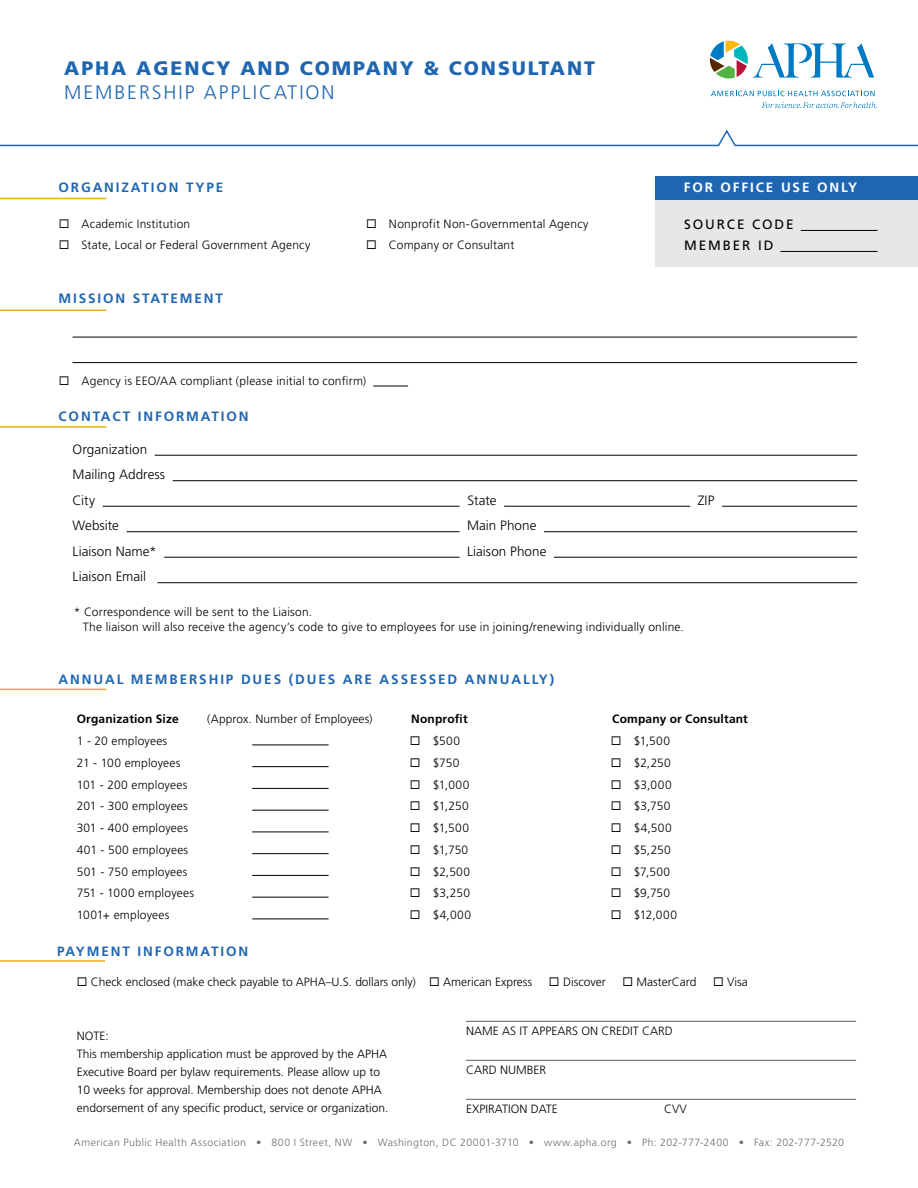
<style>
.page{position:relative;width:918px;height:1188px;background:#fff}
.page>*{position:absolute;margin:0;border:0;box-sizing:border-box;transform-origin:0 0}
.t1{font:900 19.5px "Frutiger LT Std";letter-spacing:.1em;color:#1f66b1}
.t2{font:300 19.5px "Frutiger LT Std";letter-spacing:.1em;color:#1f66b1}
.t3{font:700 13.5px "Frutiger LT Std";letter-spacing:.14em;color:#1f66b1}
.t4{font:300 13.5px/25.5px "Frutiger LT Std";color:#000}
.t5{font:13.5px/21px "Frutiger LT Std";letter-spacing:.14em;color:#000}
.t6{font:700 13.5px "Frutiger LT Std";letter-spacing:.14em;color:#fff}
.t7{font:300 12px/15px "Frutiger LT Std";letter-spacing:.01em;color:#000}
.t8{font:700 12px "Frutiger LT Std";letter-spacing:.015em;color:#000}
.t9{font:300 10.5px "Frutiger LT Std";letter-spacing:.04em;color:#6d6e71}
</style>
<div class="page">
<hr style="left:252px;top:745px;width:77px;height:1px;background:#000">
<hr style="left:252px;top:766px;width:77px;height:1px;background:#000">
<hr style="left:252px;top:788px;width:77px;height:1px;background:#000">
<hr style="left:252px;top:810px;width:77px;height:1px;background:#000">
<hr style="left:252px;top:832px;width:77px;height:1px;background:#000">
<hr style="left:252px;top:853px;width:77px;height:1px;background:#000">
<hr style="left:252px;top:875px;width:77px;height:1px;background:#000">
<hr style="left:252px;top:897px;width:77px;height:1px;background:#000">
<hr style="left:252px;top:919px;width:77px;height:1px;background:#000">
<div style="left:656px;top:198px;width:262px;height:69px;background:#e6e7e8"></div>
<div style="left:656px;top:177px;width:262px;height:23px;background:#1f66b1"></div>
<hr style="left:801px;top:230px;width:77px;height:1px;background:#000">
<hr style="left:780px;top:251px;width:98px;height:1px;background:#000">
<hr style="left:0;top:198px;width:106px;height:1px;background:#efab1f">
<hr style="left:373px;top:386px;width:35px;height:1px;background:#000">
<hr style="left:73px;top:337px;width:784px;height:1px;background:#000">
<hr style="left:73px;top:362px;width:784px;height:1px;background:#000">
<hr style="left:0;top:310px;width:106px;height:1px;background:#efab1f">
<hr style="left:155px;top:455px;width:702px;height:1px;background:#000">
<hr style="left:173px;top:480px;width:684px;height:1px;background:#000">
<hr style="left:103px;top:506px;width:357px;height:1px;background:#000">
<hr style="left:504px;top:506px;width:186px;height:1px;background:#000">
<hr style="left:722px;top:506px;width:135px;height:1px;background:#000">
<hr style="left:127px;top:531px;width:333px;height:1px;background:#000">
<hr style="left:544px;top:531px;width:313px;height:1px;background:#000">
<hr style="left:164px;top:557px;width:296px;height:1px;background:#000">
<hr style="left:554px;top:557px;width:303px;height:1px;background:#000">
<hr style="left:157px;top:582px;width:700px;height:1px;background:#000">
<hr style="left:0;top:426px;width:106px;height:2px;background:#efab1f">
<hr style="left:0;top:689px;width:106px;height:1px;background:#efab1f">
<hr style="left:0;top:960px;width:105px;height:2px;background:#efab1f">
<svg style="left:0;top:40px;width:918px;height:107px"></svg>
<svg style="left:762px;top:102px;width:115px;height:6px"></svg>
<svg style="left:711px;top:91px;width:164px;height:5px"></svg>
<svg style="left:710px;top:41px;width:164px;height:38px"></svg>
<h1 class="t1" style="left:64px;top:57px;width:532px">APHA AGENCY AND COMPANY &amp; CONSULTANT</h1>
<h1 class="t2" style="left:64px;top:81px;width:272px">MEMBERSHIP APPLICATION</h1>
<p class="t3" style="left:58px;top:179px;width:166px">ORGANIZATION TYPE</p>
<p class="t6" style="left:684px;top:179px;width:175px">FOR OFFICE USE ONLY</p>
<p class="t5" style="left:684px;top:214px;width:111px">SOURCE CODE<br>MEMBER ID</p>
<p class="t7" style="left:366px;top:216px;width:224px">◻ Nonprofit Non-Governmental Agency</p>
<p class="t7" style="left:366px;top:238px;width:150px">◻ Company or Consultant</p>
<p class="t7" style="left:59px;top:216px;width:133px">◻ Academic Institution</p>
<p class="t7" style="left:59px;top:238px;width:253px">◻ State, Local or Federal Government Agency</p>
<p class="t3" style="left:58px;top:291px;width:166px">MISSION STATEMENT</p>
<p class="t7" style="left:59px;top:373px;width:309px">◻ Agency is EEO/AA compliant (please initial to confirm)</p>
<p class="t3" style="left:58px;top:409px;width:192px">CONTACT INFORMATION</p>
<p class="t4" style="left:73px;top:437px;width:94px">Organization<br>Mailing Address<br>City</p>
<p class="t4" style="left:468px;top:488px;width:31px">State</p>
<p class="t4" style="left:698px;top:488px;width:18px">ZIP</p>
<p class="t4" style="left:73px;top:513px;width:48px">Website</p>
<p class="t4" style="left:467px;top:513px;width:71px">Main Phone</p>
<p class="t4" style="left:73px;top:539px;width:86px">Liaison Name*</p>
<p class="t4" style="left:467px;top:539px;width:81px">Liaison Phone</p>
<p class="t4" style="left:73px;top:564px;width:75px">Liaison Email</p>
<p class="t7" style="left:83px;top:605px;width:602px;text-indent:-9px">* Correspondence will be sent to the Liaison.<br>The liaison will also receive the agency’s code to give to employees for use in joining/renewing individually online.</p>
<p class="t3" style="left:58px;top:671px;width:497px">ANNUAL MEMBERSHIP DUES (DUES ARE ASSESSED ANNUALLY)</p>
<p class="t8" style="left:77px;top:712px;width:104px">Organization Size</p>
<p class="t7" style="left:207px;top:712px;width:167px">(Approx. Number of Employees)</p>
<p class="t8" style="left:411px;top:712px;width:58px">Nonprofit</p>
<p class="t8" style="left:612px;top:712px;width:137px">Company or Consultant</p>
<p class="t7" style="left:77px;top:734px;width:92px">1 - 20 employees</p>
<p class="t7" style="left:410px;top:734px;width:52px">◻ $500</p>
<p class="t7" style="left:611px;top:734px;width:61px">◻ $1,500</p>
<p class="t7" style="left:77px;top:755px;width:105px">21 - 100 employees</p>
<p class="t7" style="left:410px;top:755px;width:51px">◻ $750</p>
<p class="t7" style="left:611px;top:755px;width:62px">◻ $2,250</p>
<p class="t7" style="left:77px;top:777px;width:112px">101 - 200 employees</p>
<p class="t7" style="left:410px;top:777px;width:61px">◻ $1,000</p>
<p class="t7" style="left:611px;top:777px;width:62px">◻ $3,000</p>
<p class="t7" style="left:77px;top:799px;width:113px">201 - 300 employees</p>
<p class="t7" style="left:410px;top:799px;width:61px">◻ $1,250</p>
<p class="t7" style="left:611px;top:799px;width:61px">◻ $3,750</p>
<p class="t7" style="left:77px;top:821px;width:113px">301 - 400 employees</p>
<p class="t7" style="left:410px;top:821px;width:61px">◻ $1,500</p>
<p class="t7" style="left:611px;top:821px;width:63px">◻ $4,500</p>
<p class="t7" style="left:77px;top:842px;width:113px">401 - 500 employees</p>
<p class="t7" style="left:410px;top:842px;width:60px">◻ $1,750</p>
<p class="t7" style="left:611px;top:842px;width:62px">◻ $5,250</p>
<p class="t7" style="left:77px;top:864px;width:112px">501 - 750 employees</p>
<p class="t7" style="left:410px;top:864px;width:62px">◻ $2,500</p>
<p class="t7" style="left:611px;top:864px;width:61px">◻ $7,500</p>
<p class="t7" style="left:77px;top:886px;width:119px">751 - 1000 employees</p>
<p class="t7" style="left:410px;top:886px;width:62px">◻ $3,250</p>
<p class="t7" style="left:611px;top:886px;width:61px">◻ $9,750</p>
<p class="t7" style="left:77px;top:908px;width:94px">1001+ employees</p>
<p class="t7" style="left:410px;top:908px;width:63px">◻ $4,000</p>
<p class="t7" style="left:611px;top:908px;width:68px">◻ $12,000</p>
<p class="t3" style="left:57px;top:943px;width:193px">PAYMENT INFORMATION</p>
<p class="t7" style="left:77px;top:974px;width:457px">◻ Check enclosed (make check payable to APHA–U.S. dollars only) ◻ American Express</p>
<p class="t7" style="left:549px;top:974px;width:58px">◻ Discover</p>
<p class="t7" style="left:622px;top:974px;width:75px">◻ MasterCard</p>
<p class="t7" style="left:713px;top:974px;width:36px">◻ Visa</p>
<p class="t7" style="left:466px;top:1008px;width:391px">_________________________________________________________________<br>NAME AS IT APPEARS ON CREDIT CARD</p>
<p class="t7" style="left:466px;top:1047px;width:391px">_________________________________________________________________<br>CARD NUMBER</p>
<p class="t7" style="left:466px;top:1086px;width:391px">_________________________________________________________________<br>EXPIRATION DATE</p>
<p class="t7" style="left:77px;top:1027px;width:313px;line-height:18px">NOTE:<br>This membership application must be approved by the APHA Executive Board per bylaw requirements. Please allow up to 10 weeks for approval. Membership does not denote APHA endorsement of any specific product, service or organization.</p>
<p class="t7" style="left:664px;top:1101px;width:24px">CVV</p>
<p class="t9" style="left:74px;top:1136px;width:772px">American Public Health Association • 800 I Street, NW • Washington, DC 20001-3710 • www.apha.org • Ph: 202-777-2400 • Fax: 202-777-2520</p>
</div>
